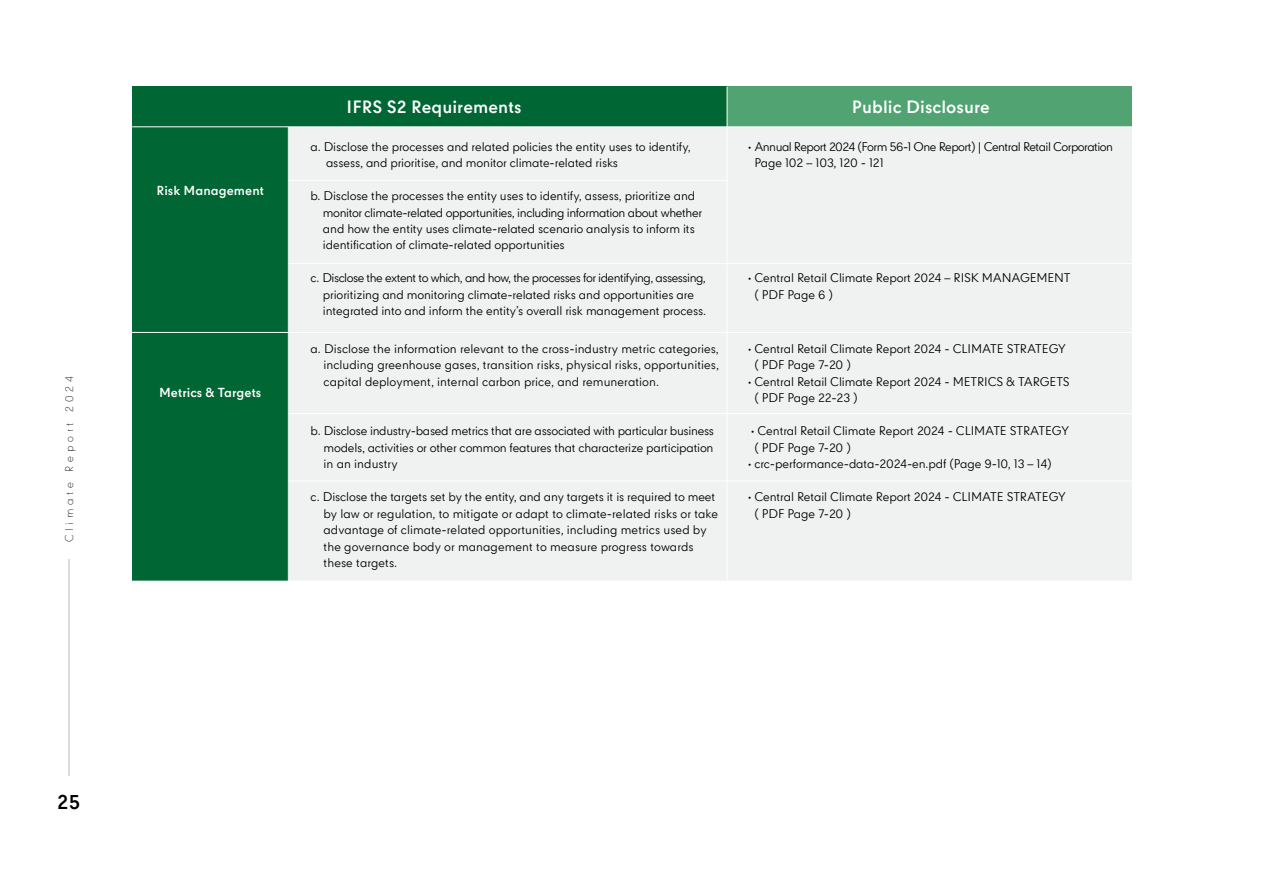
<style>
.page{position:relative;width:1263px;height:893px;background:#fff}
.page>*{position:absolute;margin:0;border:0;box-sizing:border-box;transform-origin:0 0}
.t1{font:700 19.5px "CPN";color:#000101}
.t2{font:700 16.95px "CPN";letter-spacing:.005em;color:#fff}
.t3{font:700 12.45px "CPN";letter-spacing:.005em;color:#fff}
.t4{font:12px/16.5px "CPN";letter-spacing:-.01em;color:#000}
.t5{font:12px/16.5px "CPN";letter-spacing:-.045em;color:#000}
.t6{font:300 10.5px "CPN";letter-spacing:.36em;color:#000101}
</style>
<div class="page">
<div style="left:727px;top:127px;width:405px;height:454px;background:#f0f1f1"></div>
<div style="left:288px;top:127px;width:439px;height:454px;background:#f0f1f1"></div>
<div style="left:132px;top:127px;width:156px;height:454px;background:#063"></div>
<div style="left:727px;top:87px;width:405px;height:40px;background:#51a372"></div>
<div style="left:288px;top:87px;width:439px;height:40px;background:#063"></div>
<div style="left:132px;top:87px;width:156px;height:40px;background:#063"></div>
<hr style="left:288px;top:180px;width:439px;height:1px;background:#fff">
<hr style="left:132px;top:332px;width:1000px;height:1px;background:#fff">
<hr style="left:288px;top:413px;width:844px;height:1px;background:#fff">
<hr style="left:288px;top:263px;width:861px;height:1px;background:#fff">
<hr style="left:288px;top:480px;width:861px;height:1px;background:#fff">
<hr style="left:132px;top:126px;width:1017px;height:1px;background:#fff">
<hr style="left:288px;top:127px;width:1px;height:454px;background:#fff">
<hr style="left:727px;top:87px;width:1px;height:494px;background:#fff">
<hr style="left:68px;top:560px;width:2px;height:216px;background:#dadcdd">
<p class="t6" style="left:62px;top:542px;width:167px;rotate:-90deg">Climate Report 2024</p>
<p class="t3" style="left:156px;top:183px;width:109px">Risk Management</p>
<p class="t3" style="left:159px;top:385px;width:104px">Metrics &amp; Targets</p>
<h2 class="t2" style="left:347px;top:97px;width:177px">IFRS S2 Requirements</h2>
<h2 class="t2" style="left:852px;top:97px;width:139px">Public Disclosure</h2>
<p class="t4" style="left:326px;top:139px;width:366px;text-indent:-15px">a. Disclose the processes and related policies the entity uses to identify, assess, and prioritise, and monitor climate-related risks</p>
<p class="t4" style="left:323px;top:189px;width:381px;text-indent:-12px">b. Disclose the processes the entity uses to identify, assess, prioritize and monitor climate-related opportunities, including information about whether and how the entity uses climate-related scenario analysis to inform its identification of climate-related opportunities</p>
<p class="t4" style="left:323px;top:271px;width:385px;text-indent:-12px">c. Disclose the extent to which, and how, the processes for identifying, assessing, prioritizing and monitoring climate-related risks and opportunities are integrated into and inform the entity’s overall risk management process.</p>
<p class="t4" style="left:324px;top:341px;width:397px;text-align:justify;text-indent:-13px">a. Disclose the information relevant to the cross-industry metric categories, including greenhouse gases, transition risks, physical risks, opportunities, capital deployment, internal carbon price, and remuneration.</p>
<p class="t4" style="left:324px;top:424px;width:392px;text-align:justify;text-indent:-13px">b. Disclose industry-based metrics that are associated with particular business models, activities or other common features that characterize participation in an industry</p>
<p class="t4" style="left:324px;top:490px;width:396px;text-indent:-13px">c. Disclose the targets set by the entity, and any targets it is required to meet by law or regulation, to mitigate or adapt to climate-related risks or take advantage of climate-related opportunities, including metrics used by the governance body or management to measure progress towards these targets.</p>
<p class="t5" style="left:754px;top:139px;width:360px;text-indent:-6px">• Annual Report 2024 (Form 56-1 One Report) | Central Retail Corporation<br>Page 102 – 103, 120 - 121</p>
<p class="t4" style="left:754px;top:271px;width:318px;text-indent:-6px">• Central Retail Climate Report 2024 – RISK MANAGEMENT ( PDF Page 6 )</p>
<p class="t4" style="left:754px;top:341px;width:313px;text-indent:-6px">• Central Retail Climate Report 2024 - CLIMATE STRATEGY ( PDF Page 7-20 )</p>
<p class="t4" style="left:754px;top:374px;width:317px;text-indent:-6px">• Central Retail Climate Report 2024 - METRICS &amp; TARGETS ( PDF Page 22-23 )</p>
<p class="t4" style="left:751px;top:424px;width:319px">• Central Retail Climate Report 2024 - CLIMATE STRATEGY ( PDF Page 7-20 )</p>
<p class="t4" style="left:748px;top:457px;width:305px">• crc-performance-data-2024-en.pdf (Page 9-10, 13 – 14)</p>
<p class="t4" style="left:754px;top:490px;width:313px;text-indent:-6px">• Central Retail Climate Report 2024 - CLIMATE STRATEGY ( PDF Page 7-20 )</p>
<h1 class="t1" style="left:57px;top:791px;width:25px">25</h1>
</div>
